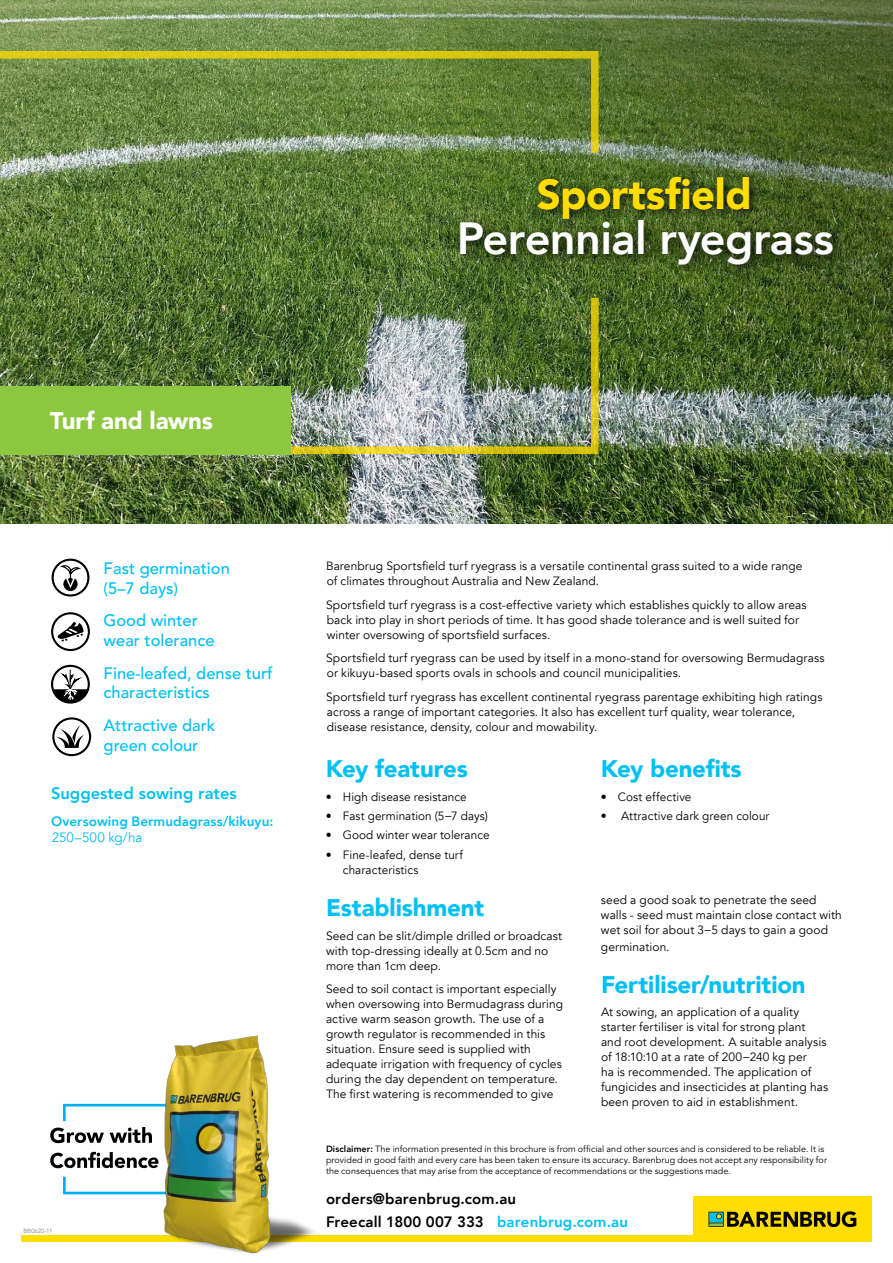
<style>
.page{position:relative;width:893px;height:1263px;background:#fff}
.page>*{position:absolute;margin:0;border:0;box-sizing:border-box;transform-origin:0 0}
.t1{font:800 45px "Avenir";letter-spacing:-.01em;color:#fff}
.t2{font:900 42px "Avenir";letter-spacing:-.01em;color:#fd0}
.t3{font:900 24px "Avenir";letter-spacing:-.005em;color:#00c0f3}
.t4{font:900 24px "Avenir";letter-spacing:-.005em;color:#fff}
.t5{font:500 16.5px/19.8px "Avenir LT Std";color:#00c0f3}
.t6{font:800 16.5px "Avenir LT Std";color:#00c0f3}
.t7{font:800 15px/23px "Avenir";letter-spacing:.01em;color:#000}
.t8{font:800 13.5px "Avenir";letter-spacing:.01em;color:#00c0f3}
.t9{font:13.5px "Avenir";letter-spacing:-.005em;color:#00c0f3}
.t10{font:12px/15px "Avenir";letter-spacing:.005em;color:#000}
.t11{font:9px/10.8px "Avenir LT Std";letter-spacing:.005em;color:#000}
.t12{font:6px "Avenir LT Std";color:#808285}
.s1{font-weight:800}
.s2{color:#00c0f3}
</style>
<div class="page">
<img style="left:0;top:0;width:891px;height:523px">
<hr style="left:891px;top:1px;width:2px;height:544px;background:#000">
<img style="left:315px;top:0;width:578px;height:521px">
<img style="left:0;top:296px;width:600px;height:159px">
<svg style="left:0;top:47px;width:600px;height:107px;background:#768f45"></svg>
<div style="left:533px;top:172px;width:227px;height:58px;background:#000;opacity:.75"></div>
<div style="left:449px;top:209px;width:400px;height:73px;background:#000;opacity:.75"></div>
<div style="left:0;top:386px;width:291px;height:68px;background:#8dc63f"></div>
<div style="left:52px;top:717px;width:39px;height:39px;border:2px solid #000;border-radius:50%"></div>
<svg style="left:56px;top:725px;width:28px;height:23px"></svg>
<svg style="left:53px;top:560px;width:35px;height:35px"></svg>
<div style="left:52px;top:559px;width:37px;height:37px;border:2px solid #000;border-radius:50%"></div>
<svg style="left:58px;top:565px;width:25px;height:26px"></svg>
<svg style="left:52px;top:614px;width:37px;height:36px"></svg>
<div style="left:51px;top:612px;width:39px;height:39px;border:2px solid #000;border-radius:50%"></div>
<svg style="left:56px;top:622px;width:28px;height:20px"></svg>
<div style="left:51px;top:665px;width:39px;height:39px;border:2px solid #000;border-radius:50%"></div>
<svg style="left:53px;top:669px;width:36px;height:33px"></svg>
<div style="left:21px;top:1235px;width:851px;height:7px;background:#fd0"></div>
<div style="left:693px;top:1197px;width:179px;height:45px;background:#fd0"></div>
<svg style="left:708px;top:1211px;width:148px;height:16px"></svg>
<svg style="left:50px;top:1104px;width:37px;height:90px"></svg>
<img style="left:87px;top:1035px;width:227px;height:219px">
<h2 class="t2" style="left:537px;top:158px;width:216px">Sportsfield</h2>
<h1 class="t1" style="left:457px;top:203px;width:378px">Perennial ryegrass</h1>
<h3 class="t4" style="left:50px;top:400px;width:165px">Turf and lawns</h3>
<h3 class="t5" style="left:104px;top:559px;width:128px">Fast germination (5–7 days)</h3>
<h3 class="t5" style="left:104px;top:611px;width:112px">Good winter wear tolerance</h3>
<h3 class="t5" style="left:104px;top:663px;width:171px">Fine-leafed, dense turf characteristics</h3>
<h3 class="t5" style="left:104px;top:716px;width:113px">Attractive dark green colour</h3>
<h3 class="t6" style="left:51px;top:783px;width:187px">Suggested sowing rates</h3>
<p class="t8" style="left:51px;top:810px;width:224px">Oversowing Bermudagrass/kikuyu:</p>
<p class="t9" style="left:52px;top:829px;width:92px">250–500 kg/ha</p>
<p class="t12" style="left:23px;top:1228px;width:30px">BB0620-11</p>
<p class="t10" style="left:326px;top:559px;width:478px">Barenbrug Sportsfield turf ryegrass is a versatile continental grass suited to a wide range of climates throughout Australia and New Zealand.</p>
<p class="t10" style="left:326px;top:597px;width:482px">Sportsfield turf ryegrass is a cost-effective variety which establishes quickly to allow areas back into play in short periods of time. It has good shade tolerance and is well suited for winter oversowing of sportsfield surfaces.</p>
<p class="t10" style="left:326px;top:651px;width:500px">Sportsfield turf ryegrass can be used by itself in a mono-stand for oversowing Bermudagrass or kikuyu-based sports ovals in schools and council municipalities.</p>
<p class="t10" style="left:326px;top:689px;width:498px">Sportsfield turf ryegrass has excellent continental ryegrass parentage exhibiting high ratings across a range of important categories. It also has excellent turf quality, wear tolerance, disease resistance, density, colour and mowability.</p>
<h3 class="t3" style="left:326px;top:748px;width:143px">Key features</h3>
<p class="t10" style="left:326px;top:789px;width:142px">• High disease resistance</p>
<p class="t10" style="left:326px;top:809px;width:163px">• Fast germination (5−7 days)</p>
<p class="t10" style="left:326px;top:828px;width:165px">• Good winter wear tolerance</p>
<p class="t10" style="left:343px;top:847px;width:122px;text-indent:-17px">• Fine-leafed, dense turf characteristics</p>
<h3 class="t3" style="left:601px;top:748px;width:142px">Key benefits</h3>
<p class="t10" style="left:601px;top:789px;width:92px">• Cost effective</p>
<p class="t10" style="left:601px;top:809px;width:170px">• Attractive dark green colour</p>
<h3 class="t3" style="left:326px;top:887px;width:160px">Establishment</h3>
<p class="t10" style="left:326px;top:928px;width:238px">Seed can be slit/dimple drilled or broadcast with top-dressing ideally at 0.5cm and no more than 1cm deep.</p>
<p class="t10" style="left:326px;top:982px;width:239px">Seed to soil contact is important especially when oversowing into Bermudagrass during active warm season growth. The use of a growth regulator is recommended in this situation. Ensure seed is supplied with adequate irrigation with frequency of cycles during the day dependent on temperature.<br>The first watering is recommended to give</p>
<p class="t10" style="left:601px;top:893px;width:242px">seed a good soak to penetrate the seed walls - seed must maintain close contact with wet soil for about 3−5 days to gain a good</p>
<p class="t10" style="left:601px;top:939px;width:70px">germination.</p>
<h3 class="t3" style="left:601px;top:964px;width:206px">Fertiliser/nutrition</h3>
<p class="t10" style="left:601px;top:1005px;width:229px">At sowing, an application of a quality starter fertiliser is vital for strong plant and root development. A suitable analysis of 18:10:10 at a rate of 200−240 kg per<br>ha is recommended. The application of fungicides and insecticides at planting has been proven to aid in establishment.</p>
<p class="t11" style="left:326px;top:1144px;width:502px"><span class="s1">Disclaimer:</span> The information presented in this brochure is from official and other sources and is considered to be reliable. It is provided in good faith and every care has been taken to ensure its accuracy. Barenbrug does not accept any responsibility for the consequences that may arise from the acceptance of recommendations or the suggestions made.</p>
<p class="t7" style="left:326px;top:1187px;width:304px">orders@barenbrug.com.au<br>Freecall 1800 007 333 <span class="s2">barenbrug.com.au</span></p>
</div>
